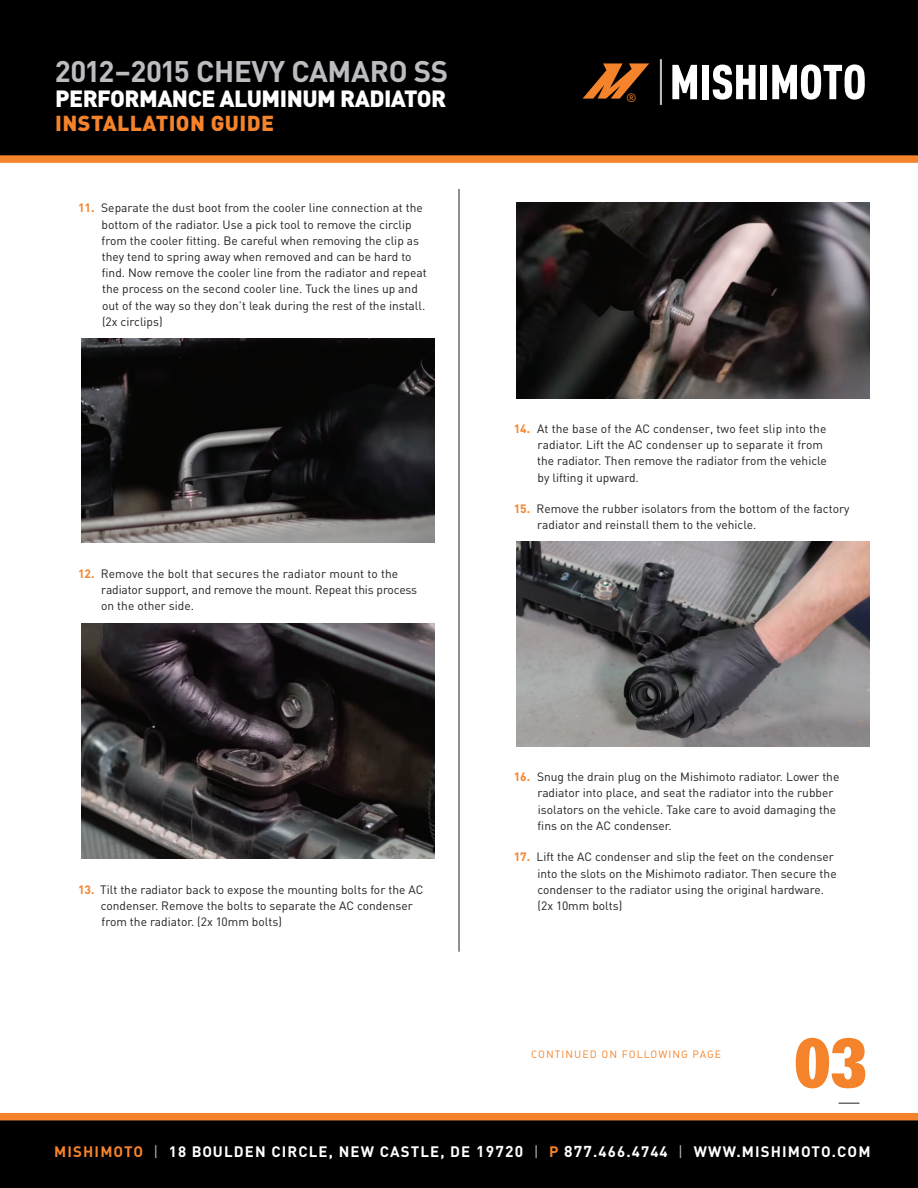
<style>
.page{position:relative;width:918px;height:1188px;background:#fff}
.page>*{position:absolute;margin:0;border:0;box-sizing:border-box;transform-origin:0 0}
.t1{font:72px "URW Egyptienne T Bold Extr Narr";color:#f5832b}
.t2{font:700 29.4px "DIN";letter-spacing:-.01em;color:#bcbdc0}
.t3{font:900 23.25px "DIN";letter-spacing:-.02em;color:#fff}
.t4{font:900 21.45px "DIN";letter-spacing:.02em;color:#f5832b}
.t5{font:700 15px "DIN";letter-spacing:.075em;color:#fff}
.t6{font:12px/16.2px "DIN";color:#231f20}
.t7{font:12px "DIN";color:#f5832b}
.t8{font:10.5px "DIN Regular Alternate";letter-spacing:.1em;color:#f5832b}
.s1{font-weight:700;color:#f5832b}
.s2{color:#f58424}
.s3{font-weight:400;color:#bcbdc0}
.s4{font-size:15.6px}
.s5{color:#f5832b}
</style>
<div class="page">
<div style="left:0;top:0;width:918px;height:163px;background:#000001"></div>
<svg style="left:672px;top:65px;width:25px;height:34px"></svg>
<div style="left:702px;top:65px;width:7px;height:34px;background:#fff"></div>
<svg style="left:713px;top:65px;width:43px;height:35px"></svg>
<div style="left:760px;top:65px;width:7px;height:34px;background:#fff"></div>
<svg style="left:772px;top:64px;width:93px;height:36px"></svg>
<svg style="left:583px;top:63px;width:66px;height:36px;background:#723d14"></svg>
<hr style="left:660px;top:59px;width:2px;height:46px;background:#bcbdc0">
<svg style="left:839px;top:1103px;width:21px;height:1px"></svg>
<hr style="left:459px;top:189px;width:1px;height:763px;background:#231f20">
<svg style="left:0;top:1113px;width:918px;height:75px;background:#180d05"></svg>
<img style="left:81px;top:338px;width:353px;height:205px">
<img style="left:81px;top:623px;width:353px;height:236px">
<img style="left:517px;top:202px;width:353px;height:196px">
<img style="left:517px;top:542px;width:353px;height:204px">
<h2 class="t2" style="left:55px;top:52px;width:395px">2012–2015 CHEVY CAMARO SS</h2>
<h3 class="t3" style="left:55px;top:83px;width:393px">PERFORMANCE ALUMINUM RADIATOR</h3>
<h3 class="t4" style="left:55px;top:108px;width:220px">INSTALLATION GUIDE</h3>
<p class="t6" style="left:102px;top:200px;width:327px;text-indent:-24px"><span class="s1">11.</span> Separate the dust boot from the cooler line connection at the bottom of the radiator. Use a pick tool to remove the circlip from the cooler fitting. Be careful when removing the clip as they tend to spring away when removed and can be hard to find. Now remove the cooler line from the radiator and repeat the process on the second cooler line. Tuck the lines up and out of the way so they don’t leak during the rest of the install. (2x circlips)</p>
<p class="t6" style="left:101px;top:565px;width:317px;text-indent:-23px"><span class="s1">12.</span> Remove the bolt that secures the radiator mount to the radiator support, and remove the mount. Repeat this process on the other side.</p>
<p class="t6" style="left:101px;top:881px;width:324px;text-indent:-23px"><span class="s1">13.</span> Tilt the radiator back to expose the mounting bolts for the AC condenser. Remove the bolts to separate the AC condenser from the radiator. (2x 10mm bolts)</p>
<p class="t7" style="left:626px;top:90px;width:12px">®</p>
<p class="t6" style="left:537px;top:420px;width:291px;text-indent:-23px"><span class="s1">14.</span> At the base of the AC condenser, two feet slip into the radiator. Lift the AC condenser up to separate it from the radiator. Then remove the radiator from the vehicle by lifting it upward.</p>
<p class="t6" style="left:537px;top:500px;width:314px;text-indent:-24px"><span class="s1">15.</span> Remove the rubber isolators from the bottom of the factory radiator and reinstall them to the vehicle.</p>
<p class="t6" style="left:537px;top:769px;width:304px;text-indent:-24px"><span class="s1">16.</span> Snug the drain plug on the Mishimoto radiator. Lower the radiator into place, and seat the radiator into the rubber isolators on the vehicle. Take care to avoid damaging the fins on the AC condenser.</p>
<p class="t6" style="left:537px;top:849px;width:301px;text-indent:-24px"><span class="s1">17.</span> Lift the AC condenser and slip the feet on the condenser into the slots on the Mishimoto radiator. Then secure the condenser to the radiator using the original hardware. (2x 10mm bolts)</p>
<p class="t8" style="left:531px;top:1047px;width:191px">CONTINUED ON FOLLOWING PAGE</p>
<h1 class="t1" style="left:794px;top:1020px;width:74px">03</h1>
<p class="t5" style="left:42px;top:1142px;width:628px"><span class="s2">MISHIMOTO</span> <span class="s3">|</span> 18 BOULDEN CIRCLE, NEW CASTLE, DE <span class="s4">19720</span> <span class="s3">|</span> <span class="s2">P</span> <span class="s4">1</span>.<span class="s4">877</span>.GOMISHI</p>
<p class="t5" style="left:54px;top:1142px;width:818px"><span class="s5">MISHIMOTO</span> <span class="s3">|</span> 18 BOULDEN CIRCLE, NEW CASTLE, DE <span class="s4">19720</span> <span class="s3">|</span> <span class="s5">P</span> <span class="s4">877</span>.466.4744 <span class="s3">|</span> WWW.MISHIMOTO.COM</p>
</div>
